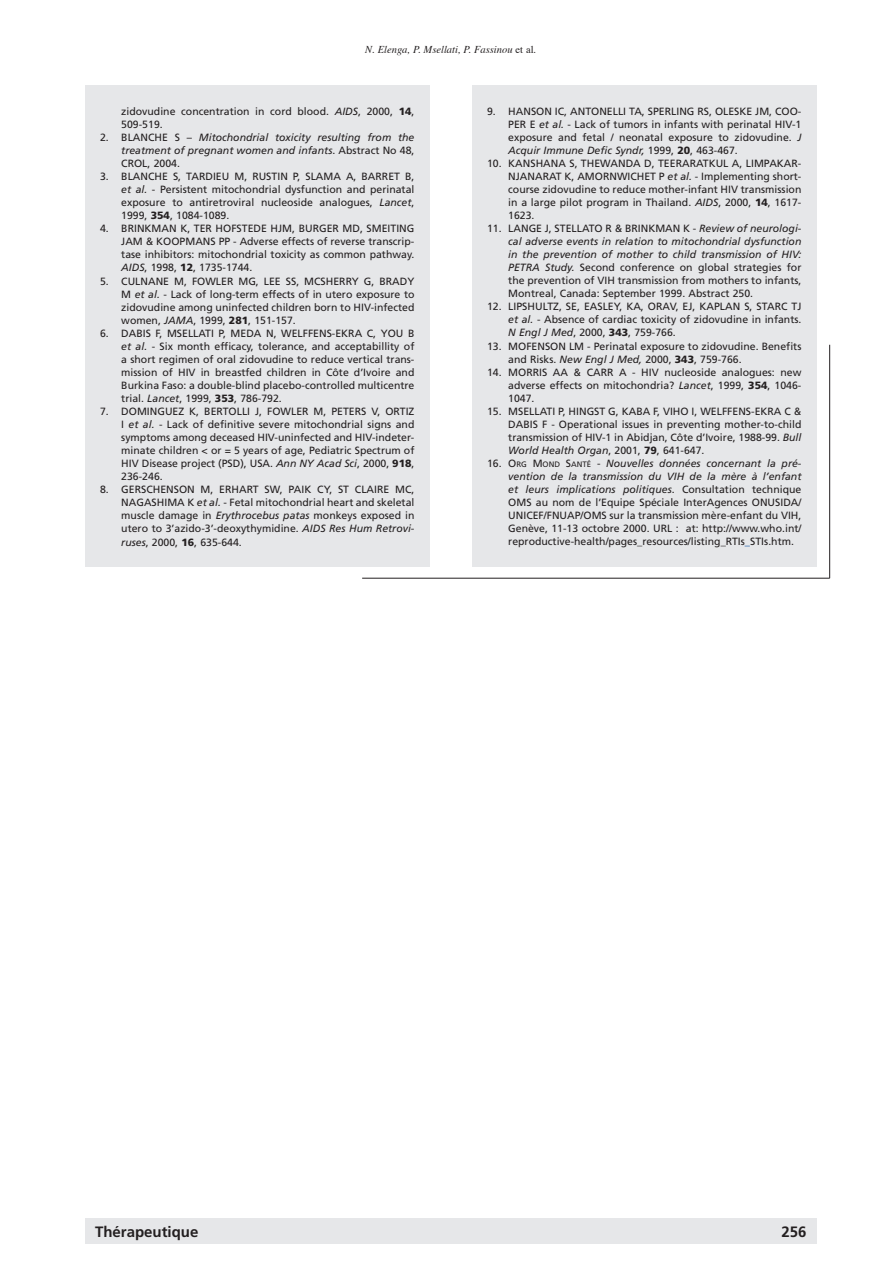
<style>
.page{position:relative;width:893px;height:1263px;background:#fff}
.page>*{position:absolute;margin:0;border:0;box-sizing:border-box;transform-origin:0 0}
.t1{font:700 15px "Frutiger";color:#231f20}
.t2{font:10.5px/13px "Frutiger";color:#231f20;text-align:justify}
.t3{font:italic 10.5px/13px "Frutiger";color:#231f20;text-align:justify}
.t4{font:italic 10.5px "Times";color:#231f20}
.s1{font-style:normal}
.s2{font-style:italic}
.s3{font-weight:900}
.s4{font-size:7.8px}
.s5{color:#094fa3}
</style>
<div class="page">
<div style="left:85px;top:1218px;width:731px;height:25px;background:#e6e7e9"></div>
<div style="left:85px;top:85px;width:344px;height:482px;background:#e6e7e9"></div>
<div style="left:472px;top:85px;width:344px;height:482px;background:#e6e7e9"></div>
<hr style="left:362px;top:578px;width:468px;height:1px;background:#231f20">
<hr style="left:829px;top:345px;width:1px;height:233px;background:#231f20">
<p class="t4" style="left:365px;top:43px;width:172px">N. Elenga, P. Msellati, P. Fassinou <span class="s1">et al.</span></p>
<p class="t2" style="left:121px;top:105px;width:295px">zidovudine concentration in cord blood. <span class="s2">AIDS</span>, 2000, <span class="s3">14</span>,<br>509-519.</p>
<p class="t3" style="left:121px;top:131px;width:295px;text-indent:-21px"><span class="s1">2. BLANCHE S –</span> Mitochondrial toxicity resulting from the treatment of pregnant women and infants<span class="s1">. Abstract No 48, CROL, 2004.</span></p>
<p class="t2" style="left:121px;top:170px;width:295px;text-indent:-21px">3. BLANCHE S, TARDIEU M, RUSTIN P, SLAMA A, BARRET B, <span class="s2">et al.</span> - Persistent mitochondrial dysfunction and perinatal exposure to antiretroviral nucleoside analogues, <span class="s2">Lancet</span>, 1999, <span class="s3">354</span>, 1084-1089.</p>
<p class="t2" style="left:121px;top:222px;width:295px;text-indent:-21px">4. BRINKMAN K, TER HOFSTEDE HJM, BURGER MD, SMEITING JAM &amp; KOOPMANS PP - Adverse effects of reverse transcrip&shy;tase inhibitors: mitochondrial toxicity as common pathway.<br><span class="s2">AIDS</span>, 1998, <span class="s3">12</span>, 1735-1744.</p>
<p class="t2" style="left:121px;top:274px;width:295px;text-indent:-21px">5. CULNANE M, FOWLER MG, LEE SS, MCSHERRY G, BRADY M <span class="s2">et al.</span> - Lack of long-term effects of in utero exposure to zidovudine among uninfected children born to HIV-infected women, <span class="s2">JAMA</span>, 1999, <span class="s3">281</span>, 151-157.</p>
<p class="t2" style="left:121px;top:327px;width:295px;text-indent:-21px">6. DABIS F, MSELLATI P, MEDA N, WELFFENS-EKRA C, YOU B <span class="s2">et al.</span> - Six month efficacy, tolerance, and acceptabillity of a short regimen of oral zidovudine to reduce vertical trans&shy;mission of HIV in breastfed children in Côte d’Ivoire and Burkina Faso: a double-blind placebo-controlled multicentre trial. <span class="s2">Lancet</span>, 1999, <span class="s3">353</span>, 786-792.</p>
<p class="t2" style="left:121px;top:405px;width:295px;text-indent:-21px">7. DOMINGUEZ K, BERTOLLI J, FOWLER M, PETERS V, ORTIZ I <span class="s2">et al.</span> - Lack of definitive severe mitochondrial signs and symptoms among deceased HIV-uninfected and HIV-indeter&shy;minate children &lt; or = 5 years of age, Pediatric Spectrum of HIV Disease project (PSD), USA. <span class="s2">Ann NY Acad Sci</span>, 2000, <span class="s3">918</span>, 236-246.</p>
<p class="t2" style="left:121px;top:483px;width:295px;text-indent:-21px">8. GERSCHENSON M, ERHART SW, PAIK CY, ST CLAIRE MC, NAGASHIMA K <span class="s2">et al.</span> - Fetal mitochondrial heart and skeletal muscle damage in <span class="s2">Erythrocebus patas</span> monkeys exposed in utero to 3’azido-3’-deoxythymidine. <span class="s2">AIDS Res Hum Retrovi&shy;ruses</span>, 2000, <span class="s3">16</span>, 635-644.</p>
<p class="t2" style="left:508px;top:104px;width:295px;text-indent:-21px">9. HANSON IC, ANTONELLI TA, SPERLING RS, OLESKE JM, COO-PER E <span class="s2">et al.</span> - Lack of tumors in infants with perinatal HIV-1 exposure and fetal / neonatal exposure to zidovudine. <span class="s2">J Acquir Immune Defic Syndr,</span> 1999, <span class="s3">20</span>, 463-467.</p>
<p class="t2" style="left:508px;top:157px;width:295px;text-indent:-21px">10. KANSHANA S, THEWANDA D, TEERARATKUL A, LIMPAKAR-NJANARAT K, AMORNWICHET P <span class="s2">et al.</span> - Implementing short&shy;course zidovudine to reduce mother-infant HIV transmission in a large pilot program in Thailand. <span class="s2">AIDS</span>, 2000, <span class="s3">14</span>, 1617- 1623.</p>
<p class="t2" style="left:508px;top:222px;width:295px;text-indent:-21px">11. LANGE J, STELLATO R &amp; BRINKMAN K - <span class="s2">Review of neurologi&shy;cal adverse events in relation to mitochondrial dysfunction in the prevention of mother to child transmission of HIV:<br>PETRA Study.</span> Second conference on global strategies for the prevention of VIH transmission from mothers to infants, Montreal, Canada: September 1999. Abstract 250.</p>
<p class="t2" style="left:508px;top:300px;width:295px;text-indent:-21px">12. LIPSHULTZ, SE, EASLEY, KA, ORAV, EJ, KAPLAN S, STARC TJ <span class="s2">et al.</span> - Absence of cardiac toxicity of zidovudine in infants.<br><span class="s2">N Engl J Med</span>, 2000, <span class="s3">343</span>, 759-766.</p>
<p class="t2" style="left:508px;top:339px;width:295px;text-indent:-21px">13. MOFENSON LM - Perinatal exposure to zidovudine. Benefits and Risks. <span class="s2">New Engl J Med,</span> 2000, <span class="s3">343</span>, 759-766.</p>
<p class="t2" style="left:508px;top:365px;width:295px;text-indent:-21px">14. MORRIS AA &amp; CARR A - HIV nucleoside analogues: new adverse effects on mitochondria? <span class="s2">Lancet</span>, 1999, <span class="s3">354</span>, 1046- 1047.</p>
<p class="t2" style="left:508px;top:405px;width:295px;text-indent:-21px">15. MSELLATI P, HINGST G, KABA F, VIHO I, WELFFENS-EKRA C &amp; DABIS F - Operational issues in preventing mother-to-child transmission of HIV-1 in Abidjan, Côte d’Ivoire, 1988-99. <span class="s2">Bull World Health Organ</span>, 2001, <span class="s3">79</span>, 641-647.</p>
<p class="t2" style="left:508px;top:457px;width:295px;text-indent:-21px">16. O<span class="s4">RG</span> M<span class="s4">OND</span> S<span class="s4">ANTÉ</span> - <span class="s2">Nouvelles données concernant la pré&shy;vention de la transmission du VIH de la mère à l’enfant et leurs implications politiques</span>. Consultation technique OMS au nom de l’Equipe Spéciale InterAgences ONUSIDA/ UNICEF/FNUAP/OMS sur la transmission mère-enfant du VIH, Genève, 11-13 octobre 2000. URL : at: http://www.who.int/ reproductive-health/pages_resources/listing_RTIs<span class="s5">_</span>STIs.htm.</p>
<h1 class="t1" style="left:95px;top:1222px;width:105px">Thérapeutique</h1>
<h1 class="t1" style="left:781px;top:1222px;width:27px">256</h1>
</div>
